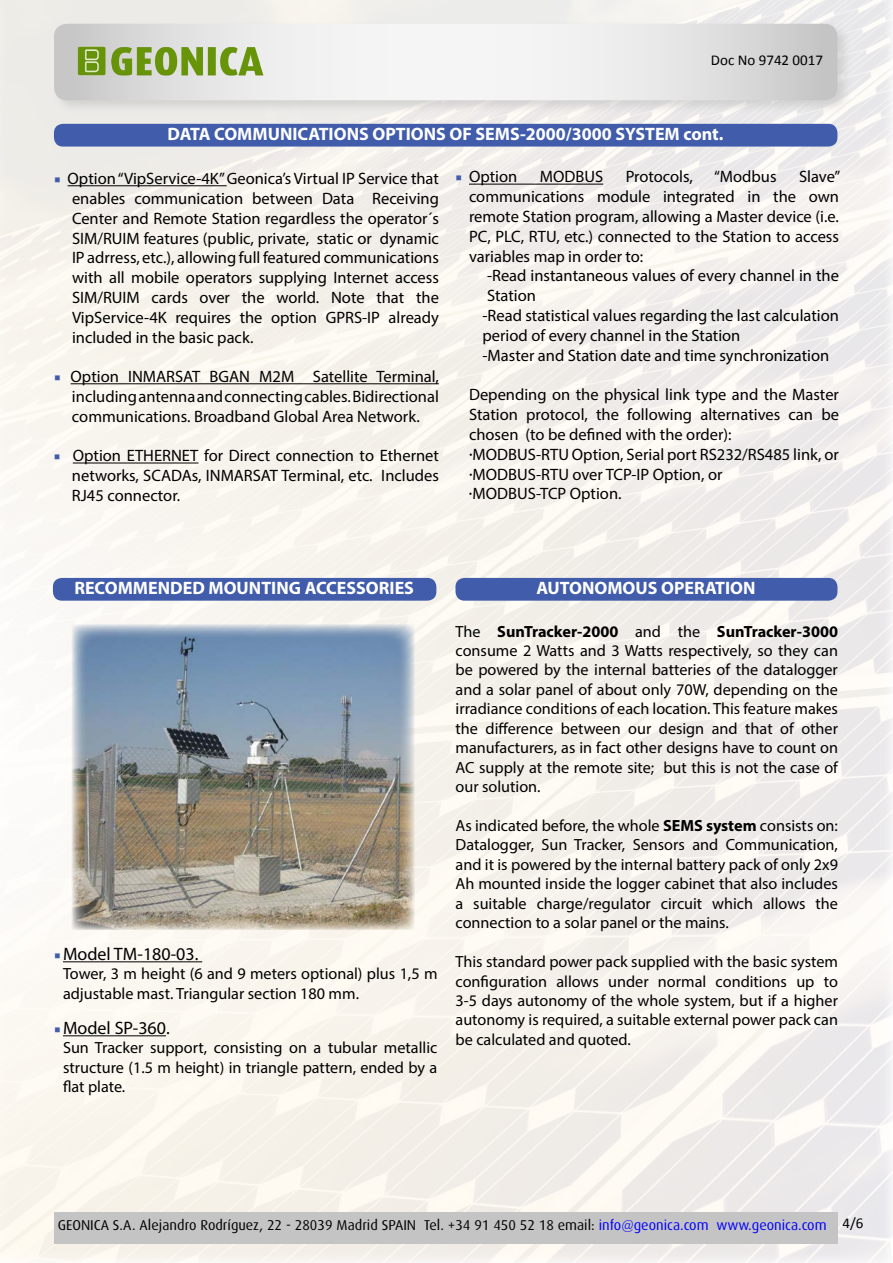
<style>
.page{position:relative;width:893px;height:1263px;background:#fff}
.page>*{position:absolute;margin:0;border:0;box-sizing:border-box;transform-origin:0 0}
.t1{font:700 18px "Myriad Pro";color:#fff}
.t2{font:18px "Myriad Pro";color:#000}
.t3{font:16.5px/19.8px "Myriad Pro";color:#000;text-align:justify}
.t4{font:16.2px/19.5px "Myriad Pro";color:#000;text-align:justify}
.t5{font:15px "Calibri";color:#000}
.t6{font:14.25px "Dax";color:#000}
.s1{font-family:"Minion Pro";color:#415caa}
.s2{font-family:"Minion Pro";font-size:16.5px;color:#415caa}
.s3{font-weight:700}
.s4{color:#00f}
.s5{font-family:"Calibri";font-size:15px}
</style>
<div class="page">
<img style="left:0;top:0;width:892px;height:1262px">
<div style="left:52px;top:21px;width:800px;height:93px;background:#c4c4c4;opacity:.62"></div>
<svg style="left:54px;top:24px;width:783px;height:76px"></svg>
<div style="left:54px;top:1212px;width:783px;height:31px;background:#c4c4c4"></div>
<img style="left:72px;top:43px;width:194px;height:36px">
<div style="left:455px;top:578px;width:382px;height:23px;background:#415caa;border-radius:9px"></div>
<img style="left:72px;top:625px;width:342px;height:305px">
<hr style="left:63px;top:961px;width:139px;height:1px;background:#000">
<hr style="left:63px;top:1035px;width:103px;height:1px;background:#000">
<div style="left:53px;top:578px;width:383px;height:23px;background:#415caa;border-radius:9px"></div>
<hr style="left:68px;top:185px;width:159px;height:1px;background:#000">
<hr style="left:71px;top:383px;width:368px;height:1px;background:#000">
<hr style="left:73px;top:463px;width:125px;height:1px;background:#000">
<hr style="left:469px;top:184px;width:134px;height:1px;background:#000">
<div style="left:54px;top:124px;width:783px;height:23px;background:#415caa;border-radius:9px"></div>
<p class="t5" style="left:711px;top:51px;width:114px">Doc No 9742 0017</p>
<p class="t1" style="left:168px;top:122px;width:557px">DATA COMMUNICATIONS OPTIONS OF SEMS-2000/3000 SYSTEM cont.</p>
<p class="t3" style="left:72px;top:168px;width:368px;text-indent:-18px"><span class="s1">■</span> Option “VipService-4K” Geonica’s Virtual IP Service that enables communication between Data Receiving Center and Remote Station regardless the operator´s SIM/RUIM features (public, private, static or dynamic IP adrress, etc.), allowing full featured communications with all mobile operators supplying Internet access SIM/RUIM cards over the world. Note that the VipService-4K requires the option GPRS-IP already included in the basic pack.</p>
<p class="t3" style="left:72px;top:366px;width:368px;text-indent:-18px"><span class="s1">■</span> Option INMARSAT BGAN M2M Satellite Terminal, including antenna and connecting cables. Bidirectional communications. Broadband Global Area Network.</p>
<p class="t3" style="left:72px;top:446px;width:368px;text-indent:-18px"><span class="s1">■</span> Option ETHERNET for Direct connection to Ethernet networks, SCADAs, INMARSAT Terminal, etc. Includes RJ45 connector.</p>
<p class="t3" style="left:455px;top:167px;width:63px"><span class="s1">■</span> Option</p>
<p class="t3" style="left:540px;top:167px;width:65px">MODBUS</p>
<p class="t3" style="left:626px;top:167px;width:69px">Protocols,</p>
<p class="t3" style="left:714px;top:167px;width:64px">“Modbus</p>
<p class="t3" style="left:469px;top:167px;width:373px;text-indent:330px">Slave” communications module integrated in the own remote Station program, allowing a Master device (i.e.<br>PC, PLC, RTU, etc.) connected to the Station to access variables map in order to:</p>
<p class="t3" style="left:487px;top:266px;width:353px">-Read instantaneous values of every channel in the<br>Station</p>
<p class="t3" style="left:482px;top:305px;width:358px">-Read statistical values regarding the last calculation period of every channel in the Station</p>
<p class="t3" style="left:482px;top:345px;width:348px">-Master and Station date and time synchronization</p>
<p class="t3" style="left:469px;top:385px;width:371px">Depending on the physical link type and the Master Station protocol, the following alternatives can be chosen (to be defined with the order):</p>
<p class="t3" style="left:469px;top:444px;width:371px">·MODBUS-RTU Option, Serial port RS232/RS485 link, or</p>
<p class="t3" style="left:469px;top:464px;width:255px">·MODBUS-RTU over TCP-IP Option, or</p>
<p class="t3" style="left:469px;top:484px;width:154px">·MODBUS-TCP Option.</p>
<p class="t1" style="left:74px;top:577px;width:341px">RECOMMENDED MOUNTING ACCESSORIES</p>
<p class="t2" style="left:54px;top:943px;width:146px"><span class="s2">■</span>Model TM-180-03.</p>
<p class="t4" style="left:63px;top:964px;width:376px">Tower, 3 m height (6 and 9 meters optional) plus 1,5 m adjustable mast. Triangular section 180 mm.</p>
<p class="t2" style="left:54px;top:1017px;width:117px"><span class="s2">■</span>Model SP-360.</p>
<p class="t4" style="left:63px;top:1038px;width:376px">Sun Tracker support, consisting on a tubular metallic structure (1.5 m height) in triangle pattern, ended by a flat plate.</p>
<p class="t1" style="left:536px;top:577px;width:221px">AUTONOMOUS OPERATION</p>
<p class="t4" style="left:456px;top:621px;width:384px">The <span class="s3">SunTracker-2000</span> and the <span class="s3">SunTracker-3000 </span>consume 2 Watts and 3 Watts respectively, so they can be powered by the internal batteries of the datalogger and a solar panel of about only 70W, depending on the irradiance conditions of each location. This feature makes the difference between our design and that of other manufacturers, as in fact other designs have to count on AC supply at the remote site; but this is not the case of our solution.</p>
<p class="t4" style="left:456px;top:815px;width:384px">As indicated before, the whole <span class="s3">SEMS system</span> consists on:</p>
<p class="t4" style="left:456px;top:835px;width:384px">Datalogger, Sun Tracker, Sensors and Communication, and it is powered by the internal battery pack of only 2x9<br>Ah mounted inside the logger cabinet that also includes a suitable charge/regulator circuit which allows the connection to a solar panel or the mains.</p>
<p class="t4" style="left:456px;top:952px;width:384px">This standard power pack supplied with the basic system configuration allows under normal conditions up to 3-5 days autonomy of the whole system, but if a higher autonomy is required, a suitable external power pack can be calculated and quoted.</p>
<p class="t6" style="left:58px;top:1217px;width:807px">GEONICA S.A. Alejandro Rodríguez, 22 - 28039 Madrid SPAIN Tel. +34 91 450 52 18 email: <span class="s4">info@geonica.com www.geonica.com</span> <span class="s5">4/6</span></p>
</div>
